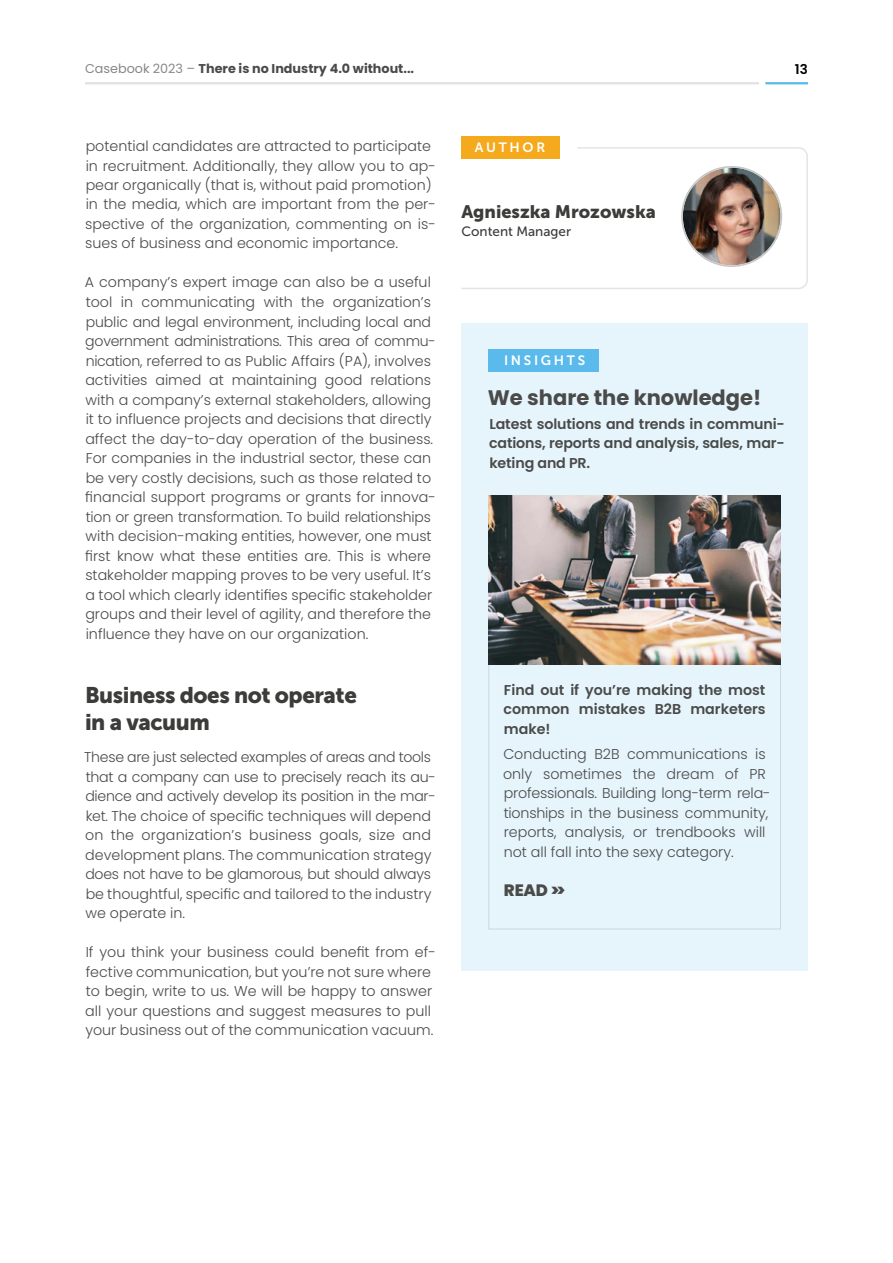
<style>
.page{position:relative;width:893px;height:1263px;background:#fff}
.page>*{position:absolute;margin:0;border:0;box-sizing:border-box;transform-origin:0 0}
.t1{font:22.5px/27px "Museo Sans 900";letter-spacing:-.02em;color:#3c3c3b}
.t2{font:700 21px "Poppins";color:#4a4a49}
.t3{font:18px "Museo Sans 900";color:#3c3c3b}
.t4{font:800 16.5px "Poppins";color:#4a4a49}
.t5{font:300 14.25px/19.5px "Poppins";color:#4a4a49}
.t6{font:600 14.25px/19.5px "Poppins";letter-spacing:-.005em;color:#4a4a49;text-align:justify}
.t7{font:13.5px "Museo Sans 500";color:#3c3c3b}
.t8{font:13.5px "Museo Sans 700";letter-spacing:.2em;color:#fff}
.t9{font:600 13.5px "Poppins";color:#000}
.t10{font:700 12.75px "Poppins";color:#4a4a49}
.s1{font-weight:400;color:#878787}
</style>
<div class="page">
<div style="left:461px;top:136px;width:99px;height:22px;background:#f5a91d"></div>
<svg style="left:461px;top:147px;width:347px;height:142px"></svg>
<img style="left:683px;top:168px;width:98px;height:97px;border-radius:49px">
<div style="left:681px;top:166px;width:101px;height:101px;border:2px solid #c7c7c7;border-radius:50%"></div>
<div style="left:461px;top:323px;width:347px;height:648px;background:#e6f4fc"></div>
<div style="left:489px;top:349px;width:110px;height:22px;background:#59baeb"></div>
<img style="left:489px;top:495px;width:292px;height:169px">
<hr style="left:765px;top:82px;width:43px;height:2px;background:#5ab8e9">
<hr style="left:85px;top:82px;width:674px;height:2px;background:#000">
<p class="t10" style="left:85px;top:61px;width:331px"><span class="s1">Casebook 2023 –</span> There is no Industry 4.0 without...</p>
<p class="t5" style="left:85px;top:136px;width:352px">potential candidates are attracted to participate in recruitment. Additionally, they allow you to ap&shy;pear organically (that is, without paid promotion) in the media, which are important from the per&shy;spective of the organization, commenting on is&shy;sues of business and economic importance.</p>
<p class="t5" style="left:85px;top:273px;width:353px">A company’s expert image can also be a useful tool in communicating with the organization’s public and legal environment, including local and government administrations. This area of commu&shy;nication, referred to as Public Affairs (PA), involves activities aimed at maintaining good relations with a company’s external stakeholders, allowing it to influence projects and decisions that directly affect the day-to-day operation of the business.<br>For companies in the industrial sector, these can be very costly decisions, such as those related to financial support programs or grants for innova&shy;tion or green transformation. To build relationships with decision-making entities, however, one must first know what these entities are. This is where stakeholder mapping proves to be very useful. It’s a tool which clearly identifies specific stakeholder groups and their level of agility, and therefore the influence they have on our organization.</p>
<h1 class="t1" style="left:85px;top:682px;width:273px">Business does not operate in a vacuum</h1>
<p class="t5" style="left:84px;top:747px;width:353px">These are just selected examples of areas and tools that a company can use to precisely reach its au&shy;dience and actively develop its position in the mar&shy;ket. The choice of specific techniques will depend on the organization’s business goals, size and development plans. The communication strategy does not have to be glamorous, but should always be thoughtful, specific and tailored to the industry we operate in.</p>
<p class="t5" style="left:85px;top:942px;width:352px">If you think your business could benefit from ef&shy;fective communication, but you’re not sure where to begin, write to us. We will be happy to answer all your questions and suggest measures to pull your business out of the communication vacuum.</p>
<p class="t8" style="left:475px;top:140px;width:72px">AUTHOR</p>
<p class="t3" style="left:461px;top:201px;width:196px">Agnieszka Mrozowska</p>
<p class="t7" style="left:461px;top:224px;width:111px">Content Manager</p>
<p class="t9" style="left:795px;top:61px;width:14px">13</p>
<p class="t8" style="left:504px;top:353px;width:83px">INSIGHTS</p>
<h2 class="t2" style="left:488px;top:385px;width:275px">We share the knowledge!</h2>
<p class="t6" style="left:489px;top:414px;width:297px">Latest solutions and trends in communi&shy;cations, reports and analysis, sales, mar&shy;keting and PR.</p>
<p class="t6" style="left:504px;top:680px;width:264px">Find out if you’re making the most common mistakes B2B marketers make!</p>
<p class="t5" style="left:503px;top:745px;width:269px">Conducting B2B communications is only sometimes the dream of PR professionals. Building long-term rela&shy;tionships in the business community, reports, analysis, or trendbooks will not all fall into the sexy category.</p>
<p class="t4" style="left:504px;top:881px;width:63px">READ &gt;&gt;</p>
</div>
